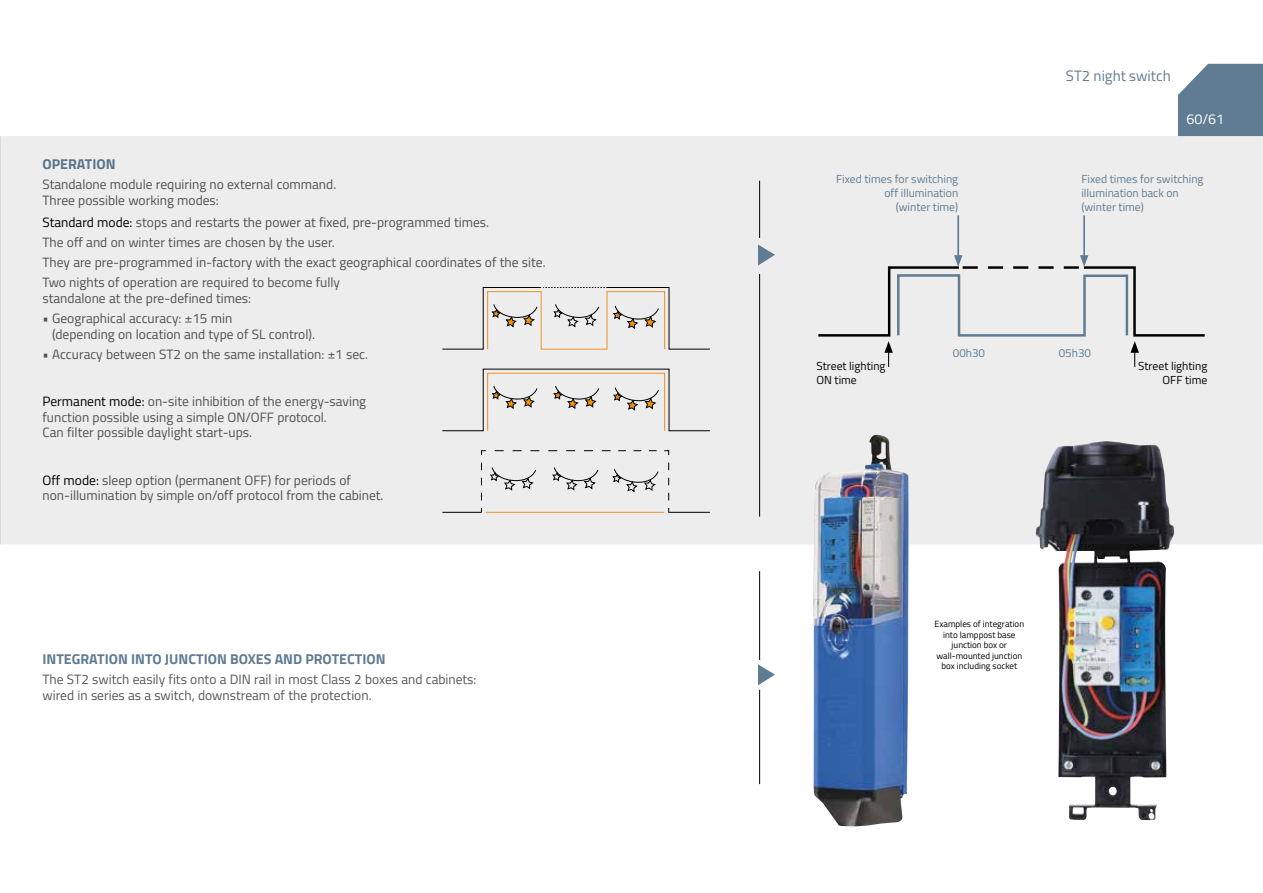
<style>
.page{position:relative;width:1263px;height:893px;background:#fff}
.page>*{position:absolute;margin:0;border:0;box-sizing:border-box;transform-origin:0 0}
.t1{font:15px "Titillium Web";color:#607c93}
.t2{font:700 14.25px "Titillium Web";color:#607c93}
.t3{font:14.25px "Titillium Web";color:#fff}
.t4{font:13.5px/15.8px "Titillium Web";color:#575756}
.t5{font:11.55px/14px "Titillium Web";color:#607c93;text-align:right}
.t6{font:11.55px/14px "Titillium Web";color:#000}
.t7{font:9px/10.5px "Titillium Web";color:#000;text-align:center}
.s1{color:#000}
</style>
<div class="page">
<div style="left:0;top:136px;width:1263px;height:408px;background:#ededed"></div>
<img style="left:813px;top:435px;width:96px;height:391px">
<hr style="left:957px;top:215px;width:2px;height:43px;background:#607c93">
<hr style="left:1083px;top:215px;width:2px;height:43px;background:#607c93">
<svg style="left:816px;top:255px;width:391px;height:112px;background:#e1e2e3"></svg>
<img style="left:1035px;top:441px;width:139px;height:379px">
<div style="left:0;top:136px;width:760px;height:398px;background:#ededed"></div>
<svg style="left:442px;top:287px;width:268px;height:63px"></svg>
<svg style="left:442px;top:368px;width:268px;height:63px"></svg>
<hr style="left:486px;top:512px;width:178px;height:1px;background:#f39123">
<svg style="left:481px;top:450px;width:188px;height:62px"></svg>
<hr style="left:442px;top:512px;width:39px;height:1px;background:#000">
<hr style="left:668px;top:512px;width:42px;height:1px;background:#000">
<hr style="left:759px;top:274px;width:1px;height:243px;background:#000">
<hr style="left:759px;top:181px;width:1px;height:57px;background:#000">
<hr style="left:759px;top:571px;width:1px;height:213px;background:#000">
<svg style="left:758px;top:244px;width:17px;height:22px"></svg>
<svg style="left:758px;top:652px;width:17px;height:46px"></svg>
<svg style="left:1178px;top:64px;width:85px;height:72px;background:#6c859b"></svg>
<p class="t2" style="left:43px;top:153px;width:75px">OPERATION</p>
<p class="t4" style="left:43px;top:176px;width:295px">Standalone module requiring no external command.<br>Three possible working modes:</p>
<p class="t4" style="left:43px;top:212px;width:505px;line-height:20px"><span class="s1">Standard mode:</span> stops and restarts the power at fixed, pre-programmed times.<br>The off and on winter times are chosen by the user.<br>They are pre-programmed in-factory with the exact geographical coordinates of the site.<br>Two nights of operation are required to become fully</p>
<p class="t4" style="left:43px;top:290px;width:210px">standalone at the pre-defined times:</p>
<p class="t4" style="left:52px;top:310px;width:264px;text-indent:-10px">• Geographical accuracy: ±15 min<br>(depending on location and type of SL control).</p>
<p class="t4" style="left:43px;top:345px;width:327px">• Accuracy between ST2 on the same installation: ±1 sec.</p>
<p class="t4" style="left:43px;top:393px;width:325px"><span class="s1">Permanent mode:</span> on-site inhibition of the energy-saving function possible using a simple ON/OFF protocol.<br>Can filter possible daylight start-ups.</p>
<p class="t4" style="left:43px;top:471px;width:342px"><span class="s1">Off mode:</span> sleep option (permanent OFF) for periods of non-illumination by simple on/off protocol from the cabinet.</p>
<p class="t2" style="left:43px;top:648px;width:345px">INTEGRATION INTO JUNCTION BOXES AND PROTECTION</p>
<p class="t4" style="left:43px;top:670px;width:435px">The ST2 switch easily fits onto a DIN rail in most Class 2 boxes and cabinets: wired in series as a switch, downstream of the protection.</p>
<p class="t1" style="left:1066px;top:65px;width:106px">ST2 night switch</p>
<p class="t3" style="left:1186px;top:109px;width:39px">60/61</p>
<p class="t5" style="left:836px;top:171px;width:124px">Fixed times for switching off illumination<br>(winter time)</p>
<p class="t5" style="left:1081px;top:171px;width:124px;text-align:left">Fixed times for switching illumination back on (winter time)</p>
<p class="t5" style="left:953px;top:345px;width:34px">00h30</p>
<p class="t5" style="left:1059px;top:345px;width:34px">05h30</p>
<p class="t6" style="left:816px;top:358px;width:71px">Street lighting<br>ON time</p>
<p class="t6" style="left:1138px;top:358px;width:71px;text-align:right">Street lighting<br>OFF time</p>
<p class="t7" style="left:934px;top:618px;width:91px">Examples of integration into lamppost base junction box or wall-mounted junction box including socket</p>
</div>
